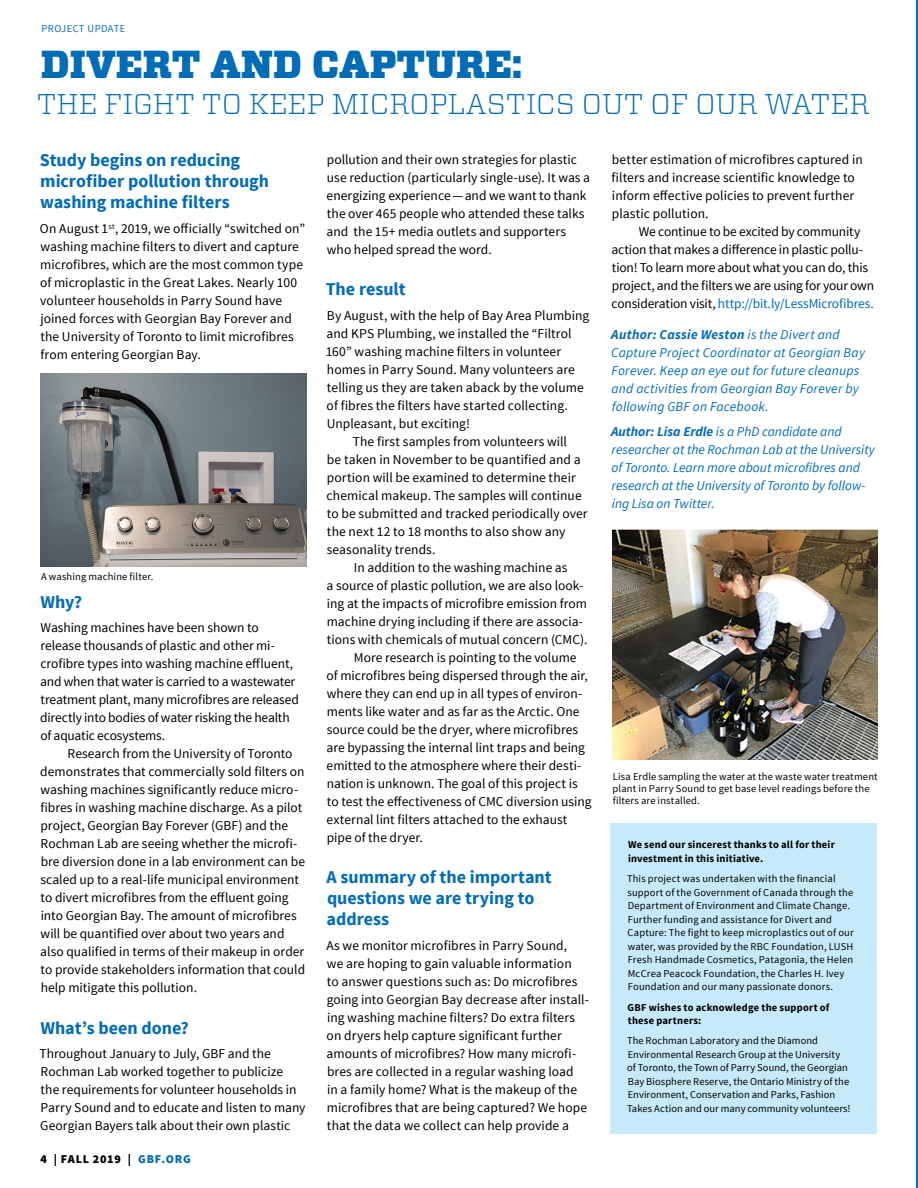
<style>
.page{position:relative;width:918px;height:1188px;background:#fff}
.page>*{position:absolute;margin:0;border:0;box-sizing:border-box;transform-origin:0 0}
.t1{font:900 39px "Vitesse";color:#036cb6}
.t2{font:300 28.5px "Vitesse";color:#036cb6}
.t3{font:700 18px/21px "Source Sans Pro";color:#036cb6}
.t4{font:13.5px/18px "Source Sans Pro";letter-spacing:.005em;color:#000}
.t5{font:italic 13.5px/18px "Source Sans Pro";color:#036cb6}
.t6{font:13.5px/18px "Source Sans Pro";letter-spacing:-.015em;color:#000}
.t7{font:900 12px "Source Sans Pro";letter-spacing:.065em;color:#000}
.t8{font:10.5px/13.5px "Source Sans Pro";letter-spacing:.015em;color:#000}
.t9{font:700 10.5px/13.5px "Source Sans Pro";letter-spacing:.02em;color:#000}
.t10{font:10.5px "Source Sans Pro";letter-spacing:.04em;color:#036cb6}
.s1{color:#036cb6}
.s2{font-weight:700}
</style>
<div class="page">
<img style="left:612px;top:530px;width:266px;height:230px">
<img style="left:41px;top:374px;width:265px;height:192px">
<hr style="left:917px;top:0;width:1px;height:1188px;background:#036cb6">
<div style="left:610px;top:823px;width:268px;height:311px;background:#c7eafb"></div>
<p class="t10" style="left:41px;top:22px;width:85px">PROJECT UPDATE</p>
<h1 class="t1" style="left:41px;top:38px;width:482px">DIVERT AND CAPTURE:</h1>
<h2 class="t2" style="left:37px;top:84px;width:834px">THE FIGHT TO KEEP MICROPLASTICS OUT OF OUR WATER</h2>
<h3 class="t3" style="left:40px;top:150px;width:231px">Study begins on reducing microfiber pollution through washing machine filters</h3>
<p class="t4" style="left:40px;top:220px;width:267px">On August 1<sup>st</sup>, 2019, we officially “switched on” washing machine filters to divert and capture microfibres, which are the most common type of microplastic in the Great Lakes. Nearly 100 volunteer households in Parry Sound have joined forces with Georgian Bay Forever and the University of Toronto to limit microfibres from entering Georgian Bay.</p>
<p class="t4" style="left:612px;top:150px;width:253px">better estimation of microfibres captured in filters and increase scientific knowledge to inform effective policies to prevent further plastic pollution.</p>
<p class="t6" style="left:611px;top:222px;width:264px;text-indent:27px">We continue to be excited by community action that makes a difference in plastic pollu&shy;tion! To learn more about what you can do, this project, and the filters we are using for your own consideration visit, <span class="s1">http://bit.ly/LessMicrofibres.</span></p>
<p class="t5" style="left:611px;top:326px;width:255px"><span class="s2">Author: Cassie Weston</span> is the Divert and Capture Project Coordinator at Georgian Bay Forever. Keep an eye out for future cleanups and activities from Georgian Bay Forever by following GBF on Facebook.</p>
<p class="t5" style="left:611px;top:422px;width:265px"><span class="s2">Author: Lisa Erdle</span> is a PhD candidate and researcher at the Rochman Lab at the University of Toronto. Learn more about microfibres and research at the University of Toronto by follow&shy;ing Lisa on Twitter.</p>
<p class="t4" style="left:327px;top:150px;width:265px">pollution and their own strategies for plastic use reduction (particularly single-use). It was a energizing experience—and we want to thank the over 465 people who attended these talks and the 15+ media outlets and supporters who helped spread the word.</p>
<h3 class="t3" style="left:326px;top:279px;width:81px">The result</h3>
<p class="t4" style="left:327px;top:306px;width:264px">By August, with the help of Bay Area Plumbing</p>
<p class="t4" style="left:326px;top:324px;width:247px">and KPS Plumbing, we installed the “Filtrol</p>
<p class="t4" style="left:326px;top:342px;width:237px">160” washing machine filters in volunteer</p>
<p class="t4" style="left:327px;top:360px;width:249px">homes in Parry Sound. Many volunteers are</p>
<p class="t4" style="left:327px;top:378px;width:258px">telling us they are taken aback by the volume</p>
<p class="t4" style="left:327px;top:396px;width:243px">of fibres the filters have started collecting.</p>
<p class="t4" style="left:327px;top:414px;width:145px">Unpleasant, but exciting!</p>
<p class="t4" style="left:353px;top:432px;width:216px">The first samples from volunteers will</p>
<p class="t4" style="left:327px;top:450px;width:255px">be taken in November to be quantified and a</p>
<p class="t4" style="left:327px;top:468px;width:250px">portion will be examined to determine their</p>
<p class="t4" style="left:327px;top:486px;width:257px">chemical makeup. The samples will continue</p>
<p class="t4" style="left:327px;top:504px;width:262px">to be submitted and tracked periodically over</p>
<p class="t4" style="left:327px;top:522px;width:240px">the next 12 to 18 months to also show any</p>
<p class="t4" style="left:327px;top:540px;width:110px">seasonality trends.</p>
<p class="t4" style="left:354px;top:558px;width:215px">In addition to the washing machine as</p>
<p class="t4" style="left:326px;top:576px;width:258px">a source of plastic pollution, we are also look-</p>
<p class="t4" style="left:327px;top:594px;width:262px">ing at the impacts of microfibre emission from</p>
<p class="t4" style="left:327px;top:612px;width:258px">machine drying including if there are associa-</p>
<p class="t4" style="left:327px;top:630px;width:262px">tions with chemicals of mutual concern (CMC).</p>
<p class="t4" style="left:354px;top:648px;width:224px">More research is pointing to the volume</p>
<p class="t4" style="left:327px;top:666px;width:263px">of microfibres being dispersed through the air,</p>
<p class="t4" style="left:327px;top:684px;width:257px">where they can end up in all types of environ-</p>
<p class="t4" style="left:327px;top:702px;width:254px">ments like water and as far as the Arctic. One</p>
<p class="t4" style="left:327px;top:720px;width:253px">source could be the dryer, where microfibres</p>
<p class="t4" style="left:326px;top:738px;width:260px">are bypassing the internal lint traps and being</p>
<p class="t4" style="left:327px;top:756px;width:256px">emitted to the atmosphere where their desti-</p>
<p class="t4" style="left:327px;top:774px;width:252px">nation is unknown. The goal of this project is</p>
<p class="t4" style="left:327px;top:792px;width:266px">to test the effectiveness of CMC diversion using</p>
<p class="t4" style="left:327px;top:810px;width:242px">external lint filters attached to the exhaust</p>
<p class="t4" style="left:327px;top:828px;width:98px">pipe of the dryer.</p>
<h3 class="t3" style="left:327px;top:867px;width:227px">A summary of the important questions we are trying to address</h3>
<p class="t4" style="left:326px;top:936px;width:264px">As we monitor microfibres in Parry Sound,<br>we are hoping to gain valuable information<br>to answer questions such as: Do microfibres going into Georgian Bay decrease after install&shy;ing washing machine filters? Do extra filters on dryers help capture significant further amounts of microfibres? How many microfi&shy;bres are collected in a regular washing load<br>in a family home? What is the makeup of the microfibres that are being captured? We hope that the data we collect can help provide a</p>
<p class="t8" style="left:41px;top:570px;width:114px">A washing machine filter.</p>
<h3 class="t3" style="left:40px;top:592px;width:43px">Why?</h3>
<p class="t4" style="left:40px;top:619px;width:260px">Washing machines have been shown to release thousands of plastic and other mi&shy;crofibre types into washing machine effluent, and when that water is carried to a wastewater treatment plant, many microfibres are released directly into bodies of water risking the health of aquatic ecosystems.</p>
<p class="t4" style="left:40px;top:745px;width:267px;text-indent:27px">Research from the University of Toronto demonstrates that commercially sold filters on washing machines significantly reduce micro&shy;fibres in washing machine discharge. As a pilot project, Georgian Bay Forever (GBF) and the Rochman Lab are seeing whether the microfi&shy;bre diversion done in a lab environment can be scaled up to a real-life municipal environment to divert microfibres from the effluent going into Georgian Bay. The amount of microfibres will be quantified over about two years and also qualified in terms of their makeup in order to provide stakeholders information that could help mitigate this pollution.</p>
<h3 class="t3" style="left:40px;top:1018px;width:150px">What’s been done?</h3>
<p class="t4" style="left:39px;top:1045px;width:268px">Throughout January to July, GBF and the Rochman Lab worked together to publicize<br>the requirements for volunteer households in Parry Sound and to educate and listen to many Georgian Bayers talk about their own plastic</p>
<p class="t8" style="left:613px;top:771px;width:267px;line-height:12px">Lisa Erdle sampling the water at the waste water treatment plant in Parry Sound to get base level readings before the filters are installed.</p>
<p class="t9" style="left:628px;top:839px;width:208px">We send our sincerest thanks to all for their investment in this initiative.</p>
<p class="t8" style="left:627px;top:872px;width:228px">This project was undertaken with the financial support of the Government of Canada through the Department of Environment and Climate Change.<br>Further funding and assistance for Divert and Capture: The fight to keep microplastics out of our water, was provided by the RBC Foundation, LUSH Fresh Handmade Cosmetics, Patagonia, the Helen McCrea Peacock Foundation, the Charles H. Ivey Foundation and our many passionate donors.</p>
<p class="t9" style="left:627px;top:1001px;width:204px">GBF wishes to acknowledge the support of these partners:</p>
<p class="t8" style="left:627px;top:1034px;width:225px">The Rochman Laboratory and the Diamond Environmental Research Group at the University of Toronto, the Town of Parry Sound, the Georgian Bay Biosphere Reserve, the Ontario Ministry of the Environment, Conservation and Parks, Fashion Takes Action and our many community volunteers!</p>
<p class="t7" style="left:40px;top:1151px;width:152px">4 | FALL 2019 | <span class="s1">GBF.ORG</span></p>
</div>
